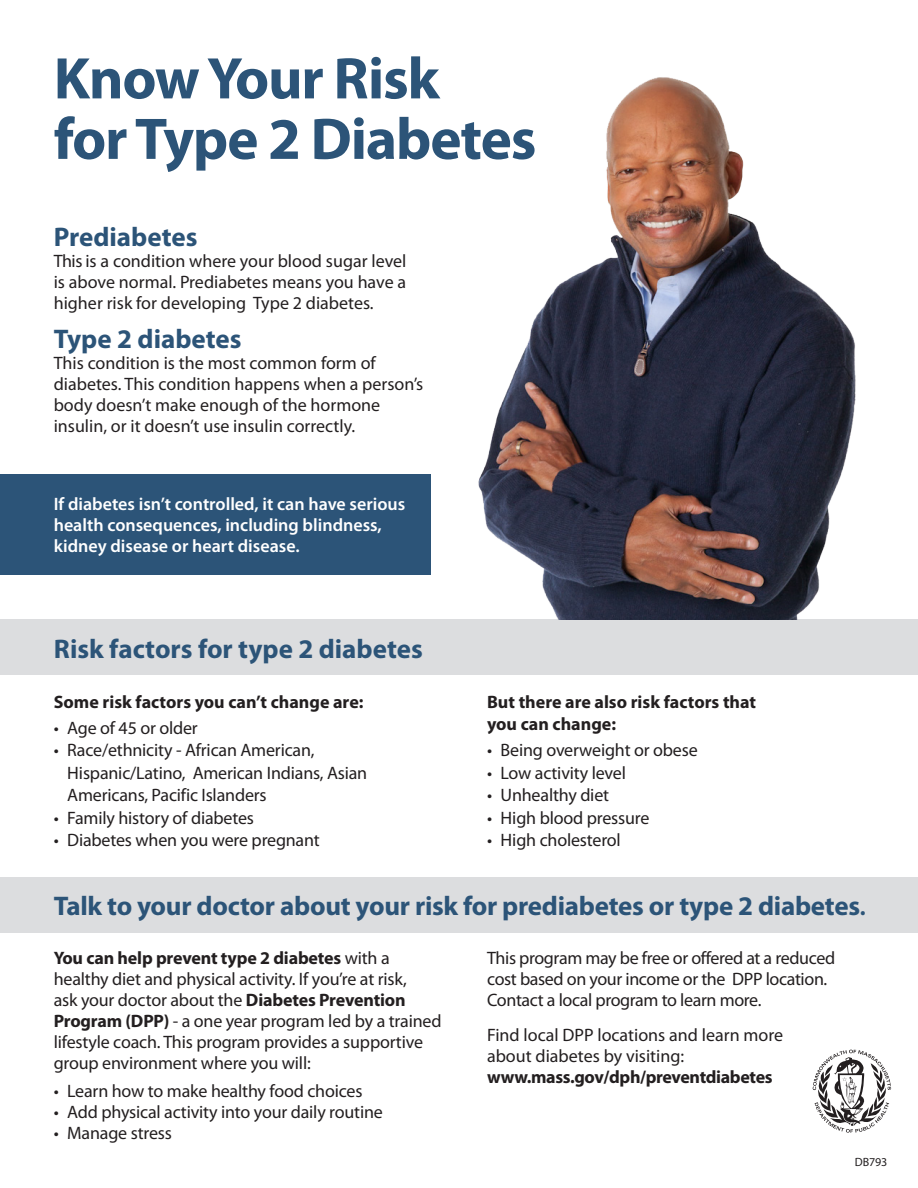
<style>
.page{position:relative;width:918px;height:1188px;background:#fff}
.page>*{position:absolute;margin:0;border:0;box-sizing:border-box;transform-origin:0 0}
.t1{font:700 59.25px/60.4px "Myriad Pro";letter-spacing:-.02em;color:#2c5478}
.t2{font:700 27px "Myriad Pro";letter-spacing:-.005em;color:#2c5478}
.t3{font:18px/21px "Myriad Pro";letter-spacing:-.01em;color:#231f20}
.t4{font:600 18px/21px "Myriad Pro";color:#fff}
.t5{font:700 18px/22.5px "Myriad Pro";color:#231f20}
.t6{font:12px "Myriad Pro";letter-spacing:-.01em;color:#231f20}
.s1{font-size:22.5px}
.s2{font-weight:700}
</style>
<div class="page">
<div style="left:0;top:474px;width:430px;height:100px;background:#2c5478"></div>
<div style="left:0;top:877px;width:918px;height:56px;background:#dcdddf"></div>
<div style="left:0;top:619px;width:918px;height:56px;background:#dcdddf"></div>
<img style="left:429px;top:77px;width:427px;height:542px">
<svg style="left:813px;top:1050px;width:78px;height:83px"></svg>
<p class="t1" style="left:54px;top:46px;width:484px">Know Your Risk<br>for Type 2 Diabetes</p>
<p class="t2" style="left:54px;top:219px;width:145px">Prediabetes</p>
<p class="t3" style="left:54px;top:250px;width:354px;text-align:justify">This is a condition where your blood sugar level is above normal. Prediabetes means you have a higher risk for developing Type 2 diabetes.</p>
<p class="t2" style="left:54px;top:321px;width:189px">Type 2 diabetes</p>
<p class="t3" style="left:54px;top:352px;width:371px">This condition is the most common form of diabetes. This condition happens when a person’s body doesn’t make enough of the hormone insulin, or it doesn’t use insulin correctly.</p>
<p class="t4" style="left:54px;top:493px;width:353px">If diabetes isn’t controlled, it can have serious health consequences, including blindness, kidney disease or heart disease.</p>
<p class="t2" style="left:54px;top:631px;width:371px">Risk factors for type 2 diabetes</p>
<p class="t5" style="left:54px;top:690px;width:311px">Some risk factors you can’t change are:</p>
<p class="t3" style="left:54px;top:717px;width:146px">• Age of 45 or older</p>
<p class="t3" style="left:67px;top:739px;width:302px;line-height:22.5px;text-indent:-14px">• Race/ethnicity - African American,<br>Hispanic/Latino, American Indians, Asian<br>Americans, Pacific Islanders</p>
<p class="t3" style="left:54px;top:807px;width:202px">• Family history of diabetes</p>
<p class="t3" style="left:54px;top:829px;width:268px">• Diabetes when you were pregnant</p>
<p class="t5" style="left:487px;top:690px;width:271px">But there are also risk factors that you can change:</p>
<p class="t3" style="left:487px;top:739px;width:212px">• Being overweight or obese</p>
<p class="t3" style="left:487px;top:762px;width:140px">• Low activity level</p>
<p class="t3" style="left:487px;top:784px;width:124px">• Unhealthy diet</p>
<p class="t3" style="left:487px;top:807px;width:164px">• High blood pressure</p>
<p class="t3" style="left:487px;top:829px;width:135px">• High cholesterol</p>
<p class="t2" style="left:54px;top:888px;width:814px">Talk to your doctor about your risk for prediabetes or type 2 diabetes<span class="s1">.</span></p>
<p class="t3" style="left:54px;top:947px;width:389px"><span class="s2">You can help prevent type 2 diabetes</span> with a healthy diet and physical activity. If you’re at risk,<br>ask your doctor about the <span class="s2">Diabetes Prevention Program (DPP)</span> - a one year program led by a trained lifestyle coach. This program provides a supportive group environment where you will:</p>
<p class="t3" style="left:54px;top:1080px;width:310px">• Learn how to make healthy food choices</p>
<p class="t3" style="left:54px;top:1101px;width:331px">• Add physical activity into your daily routine</p>
<p class="t3" style="left:54px;top:1122px;width:120px">• Manage stress</p>
<p class="t3" style="left:487px;top:947px;width:350px">This program may be free or offered at a reduced cost based on your income or the DPP location.<br>Contact a local program to learn more.</p>
<p class="t3" style="left:487px;top:1024px;width:298px">Find local DPP locations and learn more about diabetes by visiting: <span class="s2">www.mass.gov/dph/preventdiabetes</span></p>
<p class="t6" style="left:855px;top:1154px;width:34px">DB793</p>
</div>
